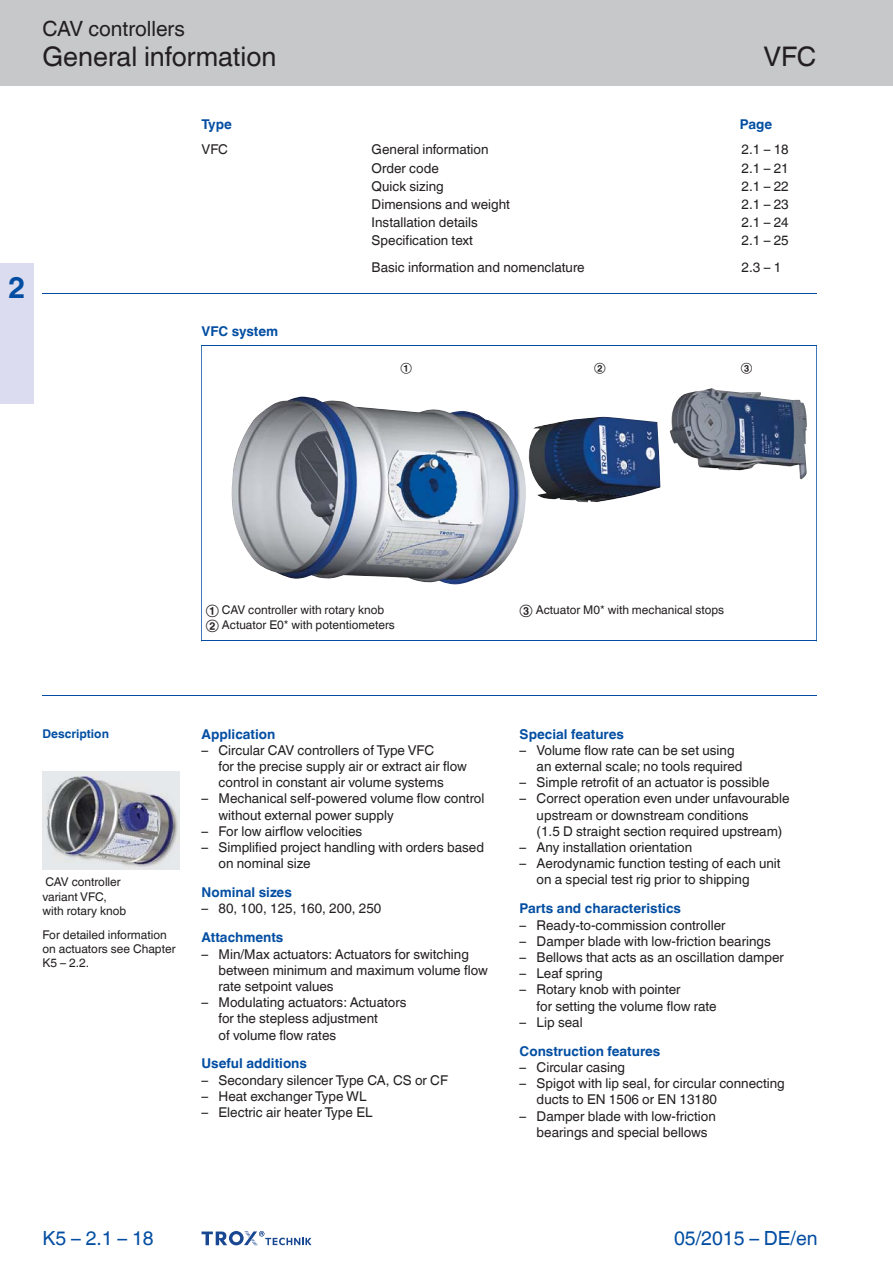
<style>
.page{position:relative;width:893px;height:1263px;background:#fff}
.page>*{position:absolute;margin:0;border:0;box-sizing:border-box;transform-origin:0 0}
.t1{font:700 30px "TROX Helvetica";color:#034ea2}
.t2{font:27px "TROX Helvetica";color:#231f20}
.t3{font:21px "TROX Helvetica";color:#231f20}
.t4{font:19.5px "TROX Helvetica";color:#034ea2}
.t5{font:13.5px/16.2px "TROX Helvetica";color:#231f20}
.t6{font:700 13.5px "TROX Helvetica";color:#034ea2}
.t7{font:12px/14.4px "TROX Helvetica";color:#231f20}
.t8{font:700 12px "TROX Helvetica";color:#034ea2}
.t9{font:10.5px "TROX Helvetica";color:#231f20}
.s1{font-style:inherit}
</style>
<div class="page">
<div style="left:0;top:0;width:893px;height:85px;background:#c6c8ca"></div>
<div style="left:0;top:264px;width:34px;height:140px;background:#dbdcef"></div>
<hr style="left:42px;top:293px;width:774px;height:1px;background:#034ea2">
<hr style="left:42px;top:696px;width:774px;height:1px;background:#034ea2">
<svg style="left:202px;top:1231px;width:109px;height:15px"></svg>
<img style="left:42px;top:771px;width:138px;height:98px">
<img style="left:232px;top:388px;width:575px;height:196px">
<hr style="left:201px;top:345px;width:1px;height:296px;background:#034ea2">
<hr style="left:816px;top:345px;width:1px;height:296px;background:#034ea2">
<hr style="left:201px;top:345px;width:615px;height:1px;background:#034ea2">
<hr style="left:201px;top:641px;width:615px;height:1px;background:#034ea2">
<h3 class="t3" style="left:42px;top:12px;width:144px">CAV controllers</h3>
<h2 class="t2" style="left:42px;top:35px;width:235px">General information</h2>
<h2 class="t2" style="left:763px;top:35px;width:54px">VFC</h2>
<h1 class="t1" style="left:8px;top:263px;width:19px">2</h1>
<p class="t6" style="left:202px;top:113px;width:32px">Type</p>
<p class="t5" style="left:202px;top:140px;width:28px">VFC</p>
<p class="t5" style="left:372px;top:140px;width:118px">General information</p>
<p class="t5" style="left:742px;top:140px;width:49px">2.1 – <span class="s1">18</span></p>
<p class="t5" style="left:372px;top:158px;width:69px">Order code</p>
<p class="t5" style="left:742px;top:158px;width:49px">2.1 – 2<span class="s1">1</span></p>
<p class="t5" style="left:372px;top:177px;width:74px">Quick sizing</p>
<p class="t5" style="left:742px;top:177px;width:49px">2.1 – 2<span class="s1">2</span></p>
<p class="t5" style="left:372px;top:195px;width:140px">Dimensions and weight</p>
<p class="t5" style="left:742px;top:195px;width:49px">2.1 – 2<span class="s1">3</span></p>
<p class="t5" style="left:372px;top:213px;width:108px">Installation details</p>
<p class="t5" style="left:741px;top:213px;width:49px">2.1 – 2<span class="s1">4</span></p>
<p class="t5" style="left:372px;top:231px;width:103px">Specification text</p>
<p class="t5" style="left:742px;top:231px;width:49px">2.1 – 2<span class="s1">5</span></p>
<p class="t6" style="left:740px;top:113px;width:34px">Page</p>
<p class="t6" style="left:202px;top:320px;width:78px">VFC system</p>
<p class="t5" style="left:372px;top:258px;width:215px">Basic information and nomenclature</p>
<p class="t5" style="left:741px;top:258px;width:41px">2.3 – 1</p>
<p class="t9" style="left:401px;top:363px;width:13px">ݢ</p>
<p class="t9" style="left:594px;top:363px;width:13px">ݣ</p>
<p class="t9" style="left:741px;top:363px;width:13px">ݤ</p>
<p class="t7" style="left:206px;top:600px;width:191px;line-height:15.8px">① CAV controller with rotary knob<br>② Actuator E0* with potentiometers</p>
<p class="t7" style="left:520px;top:601px;width:206px">③ Actuator M0* with mechanical stops</p>
<p class="t8" style="left:42px;top:724px;width:68px">Description</p>
<p class="t7" style="left:42px;top:874px;width:85px">CAV controller variant VFC, with rotary knob</p>
<p class="t7" style="left:42px;top:926px;width:135px">For detailed information on actuators see Chapter<br>K5 – 2.2.</p>
<p class="t6" style="left:202px;top:723px;width:75px">Application</p>
<p class="t5" style="left:219px;top:741px;width:250px;text-indent:-17px">– Circular CAV controllers of Type VFC<br>for the precise supply air or extract air flow control in constant air volume systems</p>
<p class="t5" style="left:219px;top:789px;width:267px;text-indent:-17px">– Mechanical self-powered volume flow control without external power supply</p>
<p class="t5" style="left:202px;top:822px;width:162px">– For low airflow velocities</p>
<p class="t5" style="left:219px;top:838px;width:267px;text-indent:-17px">– Simplified project handling with orders based on nominal size</p>
<p class="t6" style="left:202px;top:881px;width:92px">Nominal sizes</p>
<p class="t5" style="left:202px;top:899px;width:181px">– 80, 100, 125, 160, 200, 250</p>
<p class="t6" style="left:202px;top:927px;width:83px">Attachments</p>
<p class="t5" style="left:219px;top:944px;width:271px;text-indent:-17px">– Min/Max actuators: Actuators for switching between minimum and maximum volume flow rate setpoint values</p>
<p class="t5" style="left:219px;top:993px;width:189px;text-indent:-17px">– Modulating actuators: Actuators for the stepless adjustment<br>of volume flow rates</p>
<p class="t6" style="left:202px;top:1053px;width:107px">Useful additions</p>
<p class="t5" style="left:202px;top:1070px;width:248px">– Secondary silencer Type CA, CS or CF</p>
<p class="t5" style="left:202px;top:1087px;width:167px">– Heat exchanger Type WL</p>
<p class="t5" style="left:202px;top:1103px;width:173px">– Electric air heater Type EL</p>
<p class="t6" style="left:520px;top:723px;width:106px">Special features</p>
<p class="t5" style="left:537px;top:741px;width:207px;text-indent:-17px">– Volume flow rate can be set using an external scale; no tools required</p>
<p class="t5" style="left:520px;top:773px;width:251px">– Simple retrofit of an actuator is possible</p>
<p class="t5" style="left:537px;top:789px;width:254px;text-indent:-17px">– Correct operation even under unfavourable upstream or downstream conditions<br>(1.5 D straight section required upstream)</p>
<p class="t5" style="left:520px;top:838px;width:174px">– Any installation orientation</p>
<p class="t5" style="left:537px;top:854px;width:245px;text-indent:-17px">– Aerodynamic function testing of each unit on a special test rig prior to shipping</p>
<p class="t6" style="left:520px;top:898px;width:163px">Parts and characteristics</p>
<p class="t5" style="left:520px;top:915px;width:207px">– Ready-to-commission controller</p>
<p class="t5" style="left:520px;top:932px;width:253px">– Damper blade with low-friction bearings</p>
<p class="t5" style="left:520px;top:948px;width:266px">– Bellows that acts as an oscillation damper</p>
<p class="t5" style="left:520px;top:964px;width:84px">– Leaf spring</p>
<p class="t5" style="left:537px;top:980px;width:182px;text-indent:-17px">– Rotary knob with pointer<br>for setting the volume flow rate</p>
<p class="t5" style="left:520px;top:1013px;width:65px">– Lip seal</p>
<p class="t6" style="left:520px;top:1040px;width:142px">Construction features</p>
<p class="t5" style="left:520px;top:1058px;width:107px">– Circular casing</p>
<p class="t5" style="left:537px;top:1074px;width:250px;text-indent:-17px">– Spigot with lip seal, for circular connecting ducts to EN 1506 or EN 13180</p>
<p class="t5" style="left:537px;top:1106px;width:181px;text-indent:-17px">– Damper blade with low-friction bearings and special bellows</p>
<h3 class="t4" style="left:42px;top:1222px;width:113px">K 5 – 2.1 – <span class="s1">18</span></h3>
<h3 class="t4" style="left:674px;top:1222px;width:145px">05/2015 – DE/en</h3>
</div>
